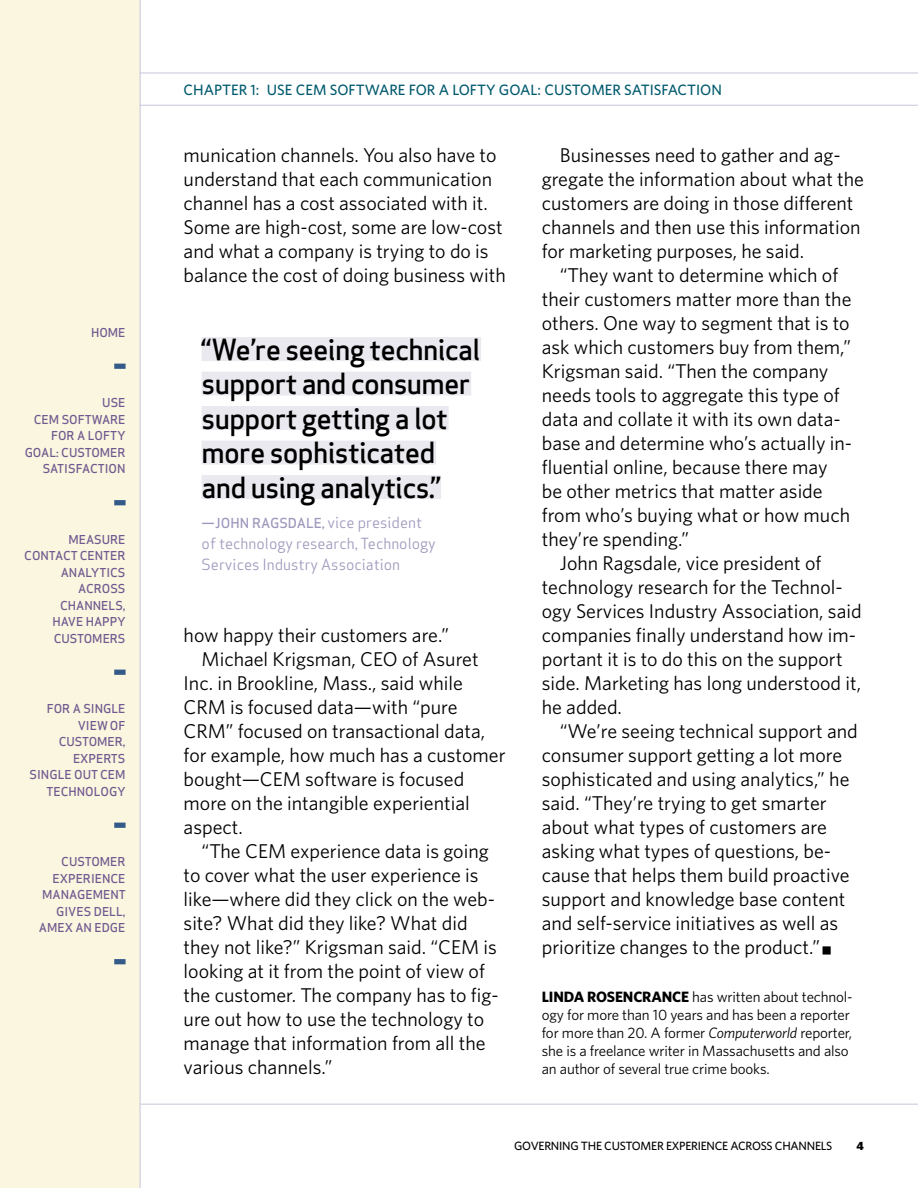
<style>
.page{position:relative;width:918px;height:1188px;background:#fff}
.page>*{position:absolute;margin:0;border:0;box-sizing:border-box;transform-origin:0 0}
.t1{font:500 28.5px/34.5px "Apex Sans";letter-spacing:-.025em;color:#000}
.t2{font:19.95px/24px "Whitney";color:#000}
.t3{font:15px/18px "Whitney";letter-spacing:-.01em;color:#000}
.t4{font:15px/21px "Apex Sans";color:#9f98bc}
.t5{font:500 15px "Whitney";color:#005a6e}
.t6{font:700 15px "Whitney";letter-spacing:-.01em;color:#000}
.t7{font:500 13.5px "Apex Sans";color:#9f98bc}
.t8{font:500 12px/16.5px "Apex Sans";color:#715990;text-align:right}
.t9{font:500 12px "Whitney";letter-spacing:-.02em;color:#000}
.t10{font:900 12px "Whitney";color:#000}
.s1{font-weight:400;font-size:15px}
.s2{font-style:italic}
</style>
<div class="page">
<div style="left:0;top:0;width:140px;height:1188px;background:#faf6df"></div>
<hr style="left:140px;top:0;width:1px;height:1188px;background:#c8c4d9">
<hr style="left:140px;top:1104px;width:778px;height:1px;background:#c8c4d9">
<hr style="left:140px;top:105px;width:778px;height:1px;background:#c8c4d9">
<hr style="left:140px;top:73px;width:778px;height:1px;background:#c8c4d9">
<div style="left:114px;top:364px;width:12px;height:5px;background:#345a8a"></div>
<div style="left:114px;top:500px;width:12px;height:5px;background:#345a8a"></div>
<div style="left:114px;top:670px;width:12px;height:5px;background:#345a8a"></div>
<div style="left:114px;top:823px;width:12px;height:5px;background:#345a8a"></div>
<div style="left:114px;top:959px;width:12px;height:5px;background:#345a8a"></div>
<div style="left:202px;top:337px;width:279px;height:24px;background:#ebe9f0"></div>
<div style="left:202px;top:372px;width:269px;height:24px;background:#ebe9f0"></div>
<div style="left:202px;top:406px;width:247px;height:24px;background:#ebe9f0"></div>
<div style="left:202px;top:441px;width:234px;height:24px;background:#ebe9f0"></div>
<div style="left:202px;top:475px;width:239px;height:24px;background:#ebe9f0"></div>
<p class="t8" style="left:91px;top:322px;width:36px">HOME</p>
<p class="t8" style="left:25px;top:393px;width:103px">USE<br>CEM SOFTWARE<br>FOR A LOFTY<br>GOAL: CUSTOMER<br>SATISFACTION</p>
<p class="t8" style="left:24px;top:529px;width:103px">M EASU RE<br>CONTACT CENTER<br>ANALYTICS<br>ACROSS<br>CHANNELS,<br>HAVE HAPPY<br>CUSTOMERS</p>
<p class="t8" style="left:47px;top:699px;width:80px">FOR A SINGLE</p>
<p class="t8" style="left:78px;top:715px;width:49px">VIEW OF</p>
<p class="t8" style="left:59px;top:732px;width:68px">CUSTOMER,</p>
<p class="t8" style="left:73px;top:748px;width:54px">EXPERTS</p>
<p class="t8" style="left:30px;top:765px;width:88px">SINGLE OUT CEM</p>
<p class="t8" style="left:46px;top:781px;width:81px">TECH NOLOGY</p>
<p class="t8" style="left:61px;top:852px;width:66px">CUSTOMER</p>
<p class="t8" style="left:53px;top:868px;width:74px">EXPERIENCE</p>
<p class="t8" style="left:42px;top:885px;width:85px">MANAG EMENT</p>
<p class="t8" style="left:56px;top:901px;width:71px">GIVES DELL,</p>
<p class="t8" style="left:39px;top:918px;width:64px">AMEX AN EDG</p>
<p class="t8" style="left:118px;top:918px;width:9px">E</p>
<p class="t5" style="left:184px;top:80px;width:540px">C HAPTER 1: USE CEM SOFTWARE FOR A LOFTY GOAL: CUSTOMER SATISFACTION</p>
<p class="t2" style="left:184px;top:143px;width:324px">munication channels. You also have to understand that each communication channel has a cost associated with it.<br>Some are high-cost, some are low-cost and what a company is trying to do is balance the cost of doing business with</p>
<h1 class="t1" style="left:202px;top:328px;width:280px">“WE’RE SEEING TECHNICAL<br>SUPPORT AND CONSUMER<br>SUPPORT GETTING A LOT<br>MORE SOPHISTICATED<br>AND USING ANALYTICS.”</h1>
<p class="t7" style="left:202px;top:511px;width:222px">—JOH N RAGSDALE, <span class="s1">vice president</span></p>
<p class="t4" style="left:202px;top:531px;width:236px">of technology research, Technology<br>Services Industry Association</p>
<p class="t2" style="left:184px;top:623px;width:267px">how happy their customers are.”</p>
<p class="t2" style="left:202px;top:647px;width:279px">Michael Krigsman, CEO of Asuret</p>
<p class="t2" style="left:184px;top:671px;width:281px">Inc. in Brookline, Mass., said while</p>
<p class="t2" style="left:184px;top:695px;width:275px">CRM is focused data—with “pure</p>
<p class="t2" style="left:184px;top:719px;width:303px">CRM” focused on transactional data,</p>
<p class="t2" style="left:184px;top:743px;width:323px">for example, how much has a customer</p>
<p class="t2" style="left:184px;top:767px;width:282px">bought—CEM software is focused</p>
<p class="t2" style="left:184px;top:791px;width:288px">more on the intangible experiential</p>
<p class="t2" style="left:184px;top:815px;width:61px">aspect.</p>
<p class="t2" style="left:202px;top:839px;width:289px">“The CEM experience data is going</p>
<p class="t2" style="left:184px;top:863px;width:297px">to cover what the user experience is</p>
<p class="t2" style="left:184px;top:887px;width:313px">like—where did they click on the web-</p>
<p class="t2" style="left:184px;top:911px;width:286px">site? What did they like? What did</p>
<p class="t2" style="left:184px;top:935px;width:315px">they not like?” Krigsman said. “CEM is</p>
<p class="t2" style="left:184px;top:959px;width:303px">looking at it from the point of view of</p>
<p class="t2" style="left:184px;top:983px;width:317px">the customer. The company has to fig-</p>
<p class="t2" style="left:184px;top:1007px;width:302px">ure out how to use the technology to</p>
<p class="t2" style="left:184px;top:1031px;width:304px">manage that information from all the</p>
<p class="t2" style="left:184px;top:1055px;width:150px">various channels.”</p>
<p class="t2" style="left:542px;top:143px;width:324px;text-indent:18px">Businesses need to gather and ag&shy;gregate the information about what the customers are doing in those different channels and then use this information for marketing purposes, he said.</p>
<p class="t2" style="left:560px;top:263px;width:280px">“They want to determine which of</p>
<p class="t2" style="left:542px;top:287px;width:311px">their customers matter more than the</p>
<p class="t2" style="left:542px;top:311px;width:309px">others. One way to segment that is to</p>
<p class="t2" style="left:542px;top:335px;width:311px">ask which customers buy from them,”</p>
<p class="t2" style="left:542px;top:359px;width:288px">Krigsman said. “Then the company</p>
<p class="t2" style="left:542px;top:383px;width:299px">needs tools to aggregate this type of</p>
<p class="t2" style="left:542px;top:407px;width:300px">data and collate it with its own data-</p>
<p class="t2" style="left:542px;top:431px;width:312px">base and determine who’s actually in-</p>
<p class="t2" style="left:542px;top:455px;width:287px">fluential online, because there may</p>
<p class="t2" style="left:542px;top:479px;width:282px">be other metrics that matter aside</p>
<p class="t2" style="left:542px;top:503px;width:310px">from who’s buying what or how much</p>
<p class="t2" style="left:542px;top:527px;width:149px">they’re spending.”</p>
<p class="t2" style="left:560px;top:551px;width:263px">John Ragsdale, vice president of</p>
<p class="t2" style="left:542px;top:575px;width:302px">technology research for the Technol-</p>
<p class="t2" style="left:542px;top:599px;width:321px">ogy Services Industry Association, said</p>
<p class="t2" style="left:542px;top:623px;width:316px">companies finally understand how im-</p>
<p class="t2" style="left:542px;top:647px;width:302px">portant it is to do this on the support</p>
<p class="t2" style="left:542px;top:671px;width:321px">side. Marketing has long understood it,</p>
<p class="t2" style="left:542px;top:695px;width:82px">he added.</p>
<p class="t2" style="left:560px;top:719px;width:300px">“We’re seeing technical support and</p>
<p class="t2" style="left:542px;top:743px;width:302px">consumer support getting a lot more</p>
<p class="t2" style="left:542px;top:767px;width:309px">sophisticated and using analytics,” he</p>
<p class="t2" style="left:542px;top:791px;width:287px">said. “They’re trying to get smarter</p>
<p class="t2" style="left:542px;top:815px;width:287px">about what types of customers are</p>
<p class="t2" style="left:542px;top:839px;width:291px">asking what types of questions, be-</p>
<p class="t2" style="left:542px;top:863px;width:309px">cause that helps them build proactive</p>
<p class="t2" style="left:542px;top:887px;width:305px">support and knowledge base content</p>
<p class="t2" style="left:542px;top:911px;width:298px">and self-service initiatives as well as</p>
<p class="t2" style="left:542px;top:935px;width:280px">prioritize changes to the product.”</p>
<p class="t6" style="left:542px;top:988px;width:17px">LINDA</p>
<p class="t6" style="left:587px;top:988px;width:30px">ROSENC</p>
<p class="t6" style="left:642px;top:988px;width:20px">RANCE</p>
<p class="t3" style="left:542px;top:988px;width:312px;text-indent:150px">has written about technol&shy;ogy for more than 10 years and has been a reporter for more than 20. A former <span class="s2">Computerworld</span> reporter, she is a freelance writer in Massachusetts and also an author of several true crime books.</p>
<p class="t9" style="left:514px;top:1138px;width:320px">GOVERNING THE CUSTOMER EXPERIENCE ACROSS CHANNELS</p>
<p class="t10" style="left:857px;top:1138px;width:9px">4</p>
</div>
